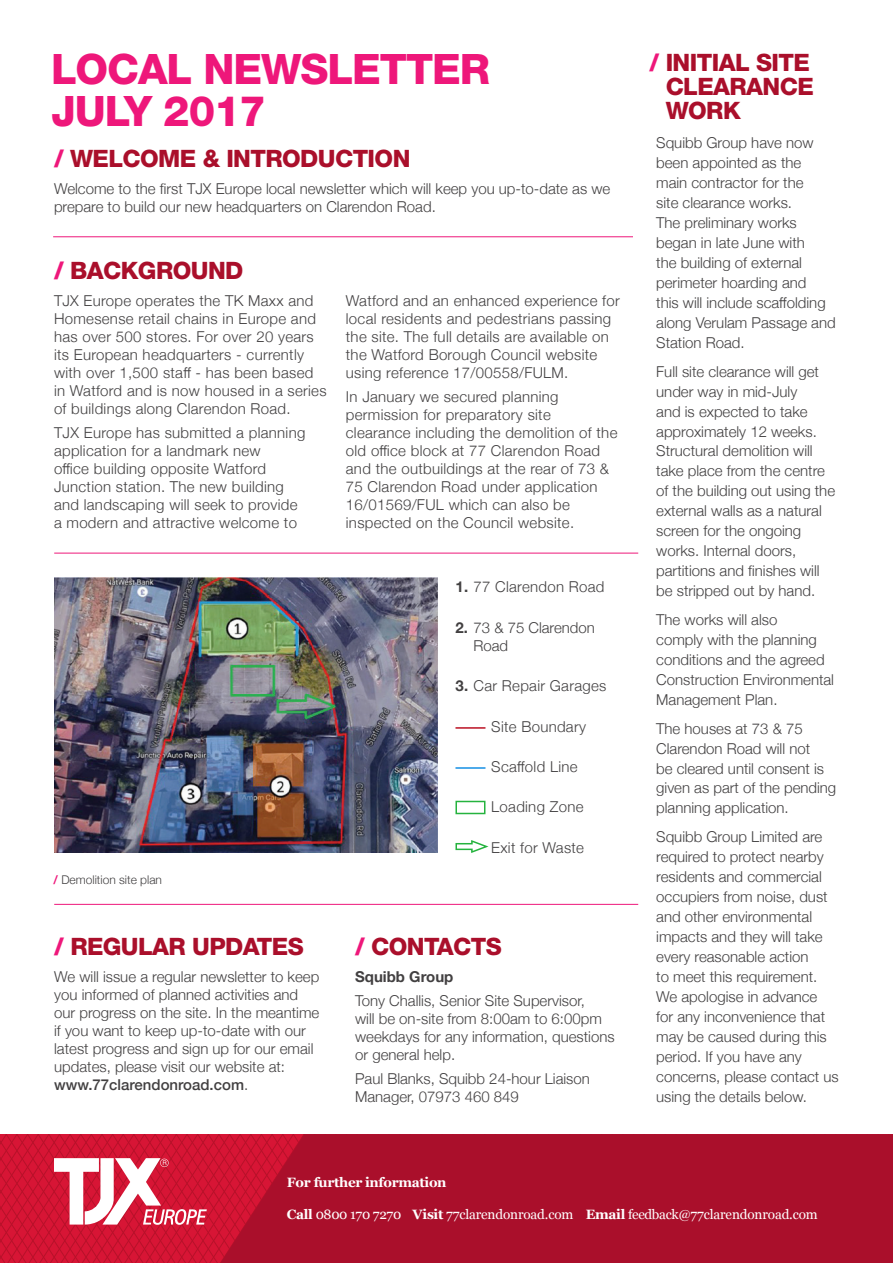
<style>
.page{position:relative;width:893px;height:1263px;background:#fff}
.page>*{position:absolute;margin:0;border:0;box-sizing:border-box;transform-origin:0 0}
.t1{font:800 42px/42px "Helvetica Neue LT Pro";letter-spacing:-.025em;color:#ee177a}
.sub{font:800 24px/24px "Helvetica Neue LT Pro";letter-spacing:-.025em;color:#aa0f2b}
.Body{font:300 15px/20px "Helvetica Neue";color:#424041}
.Body-2{font:300 15px/18px "Helvetica Neue";letter-spacing:.02em;color:#424041}
.Body-3{font:700 15px "Helvetica Neue";color:#424041}
.t2{font:13.5px "Georgia";letter-spacing:-.01em;color:#fff}
.t3{font:700 13.5px "Georgia";letter-spacing:-.025em;color:#fff}
.t4{font:300 12px "Helvetica Neue";color:#424041}
.s1{color:#ee177a}
.s2{font-weight:700;color:#ee177a}
.s3{font-weight:700}
.s4{font-weight:500}
</style>
<div class="page">
<div style="left:346px;top:1134px;width:547px;height:129px;background:#aa0f2b"></div>
<svg style="left:0;top:1134px;width:346px;height:129px;background:#cb2944"></svg>
<hr style="left:54px;top:904px;width:584px;height:1px;background:#ee177a">
<hr style="left:54px;top:553px;width:584px;height:1px;background:#ee177a">
<hr style="left:53px;top:236px;width:580px;height:1px;background:#ee177a">
<img style="left:54px;top:578px;width:383px;height:275px">
<hr style="left:455px;top:727px;width:30px;height:2px;background:#bb1022">
<hr style="left:455px;top:767px;width:30px;height:2px;background:#158fe4">
<div style="left:455px;top:801px;width:30px;height:13px;border:2px solid #25b33e"></div>
<svg style="left:455px;top:840px;width:34px;height:13px"></svg>
<p class="t1" style="left:51px;top:48px;width:441px">LOCAL NEWSLETTER<br>JULY 2017</p>
<p class="sub" style="left:54px;top:147px;width:358px"><span class="s1">/</span> WELCOME &amp; INTRODUCTION</p>
<p class="Body" style="left:54px;top:179px;width:558px;line-height:18px">Welcome to the first TJX Europe local newsletter which will keep you up-to-date as we prepare to build our new headquarters on Clarendon Road.</p>
<p class="sub" style="left:54px;top:258px;width:191px"><span class="s1">/</span> BACKGROUND</p>
<p class="Body-2" style="left:54px;top:290px;width:274px">TJX Europe operates the TK Maxx and Homesense retail chains in Europe and has over 500 stores. For over 20 years its European headquarters - currently with over 1,500 staff - has been based in Watford and is now housed in a series of buildings along Clarendon Road.</p>
<p class="Body-2" style="left:54px;top:422px;width:253px">TJX Europe has submitted a planning application for a landmark new<br>office building opposite Watford Junction station. The new building and landscaping will seek to provide a modern and attractive welcome to</p>
<p class="Body-2" style="left:346px;top:290px;width:275px">Watford and an enhanced experience for local residents and pedestrians passing the site. The full details are available on the Watford Borough Council website using reference 17/00558/FULM.</p>
<p class="Body-2" style="left:346px;top:386px;width:273px">In January we secured planning permission for preparatory site clearance including the demolition of the old office block at 77 Clarendon Road and the outbuildings at the rear of 73 &amp; 75 Clarendon Road under application 16/01569/FUL which can also be inspected on the Council website.</p>
<p class="t4" style="left:54px;top:870px;width:110px"><span class="s2">/</span> Demolition site plan</p>
<p class="Body-2" style="left:455px;top:577px;width:150px"><span class="s3">1.</span> 77 Clarendon Road</p>
<p class="Body" style="left:473px;top:617px;width:123px;line-height:18.6px;text-indent:-18px"><span class="s3">2.</span> 73 &amp; 75 Clarendon<br>Road</p>
<p class="Body-2" style="left:455px;top:676px;width:152px"><span class="s3">3.</span> Car Repair Garages</p>
<p class="Body-2" style="left:491px;top:716px;width:96px">Site Boundary</p>
<p class="Body-2" style="left:491px;top:757px;width:88px">Scaffold Line</p>
<p class="Body-2" style="left:491px;top:797px;width:94px">Loading Zone</p>
<p class="Body-2" style="left:491px;top:837px;width:94px">Exit for Waste</p>
<p class="sub" style="left:54px;top:934px;width:251px"><span class="s1">/</span> REGULAR UPDATES</p>
<p class="Body" style="left:54px;top:966px;width:267px;line-height:18px">We will issue a regular newsletter to keep you informed of planned activities and our progress on the site. In the meantime if you want to keep up-to-date with our latest progress and sign up for our email updates, please visit our website at: <span class="s4">www.77clarendonroad.com</span>.</p>
<p class="sub" style="left:355px;top:934px;width:148px"><span class="s1">/</span> CONTACTS</p>
<p class="Body-3" style="left:355px;top:964px;width:100px">Squibb Group</p>
<p class="Body" style="left:355px;top:990px;width:261px;line-height:18px">Tony Challis, Senior Site Supervisor,<br>will be on-site from 8:00am to 6:00pm weekdays for any information, questions or general help.</p>
<p class="Body" style="left:355px;top:1068px;width:236px;line-height:18px">Paul Blanks, Squibb 24-hour Liaison<br>Manager, 07973 460 849</p>
<p class="sub" style="left:666px;top:51px;width:150px;text-indent:-16px"><span class="s1">/</span> INITIAL SITE<br>CLEARANCE<br>WORK</p>
<p class="Body" style="left:656px;top:132px;width:181px">Squibb Group have now been appointed as the main contractor for the<br>site clearance works.<br>The preliminary works began in late June with<br>the building of external perimeter hoarding and<br>this will include scaffolding along Verulam Passage and<br>Station Road.</p>
<p class="Body" style="left:656px;top:360px;width:180px">Full site clearance will get under way in mid-July<br>and is expected to take approximately 12 weeks.<br>Structural demolition will take place from the centre of the building out using the external walls as a natural screen for the ongoing works. Internal doors, partitions and finishes will be stripped out by hand.</p>
<p class="Body" style="left:656px;top:608px;width:179px">The works will also<br>comply with the planning conditions and the agreed<br>Construction Environmental<br>Management Plan.</p>
<p class="Body" style="left:656px;top:717px;width:182px">The houses at 73 &amp; 75<br>Clarendon Road will not<br>be cleared until consent is given as part of the pending planning application.</p>
<p class="Body" style="left:656px;top:826px;width:184px">Squibb Group Limited are required to protect nearby residents and commercial occupiers from noise, dust and other environmental impacts and they will take every reasonable action<br>to meet this requirement.<br>We apologise in advance<br>for any inconvenience that may be caused during this period. If you have any concerns, please contact us using the details below.</p>
<p class="t3" style="left:287px;top:1172px;width:161px">For further information</p>
<p class="t2" style="left:287px;top:1204px;width:532px"><span class="s3">Call</span> 0800 170 7270 <span class="s3">Visit</span> 77clarendonroad.com <span class="s3">Email</span> feedback@77clarendonroad.com</p>
</div>
